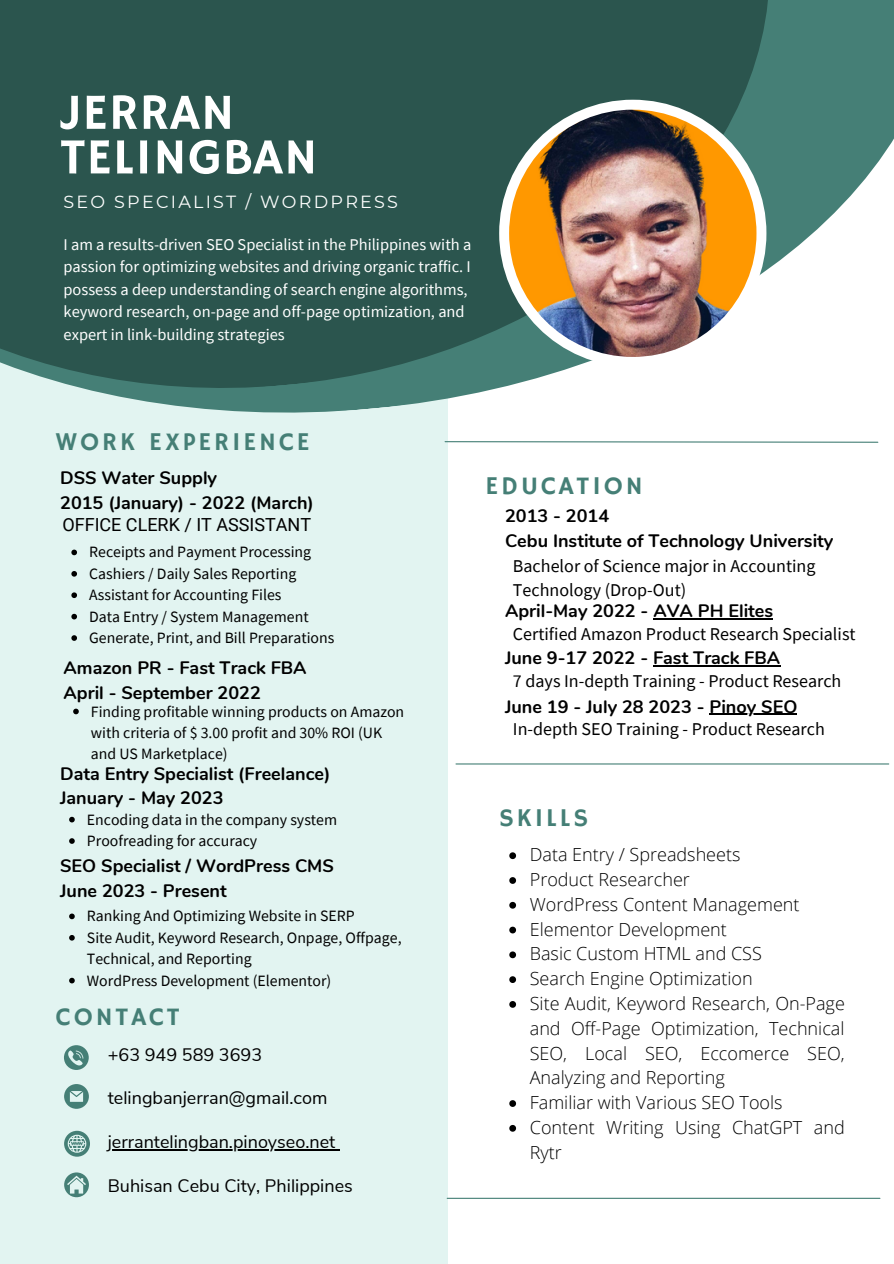
<style>
.page{position:relative;width:894px;height:1264px;background:#fff}
.page>*{position:absolute;margin:0;border:0;box-sizing:border-box;transform-origin:0 0}
.t1{font:50.7px "Hammersmith One";letter-spacing:.02em;color:#fff}
.t2{font:25.5px "Hammersmith One";letter-spacing:.115em;color:#457f76}
.t3{font:300 18px/24.8px "Open Sans";color:#000;text-align:justify}
.t4{font:700 18px "Nunito";color:#000}
.t5{font:18px/24.8px "Source Sans Pro";color:#000}
.t6{font:18px "Nunito Sans";color:#000}
.t7{font:18px "Roboto";color:#000}
.t8{font:17.55px "Montserrat";letter-spacing:.125em;color:#fff}
.t9{font:16.35px/22.5px "Source Sans Pro";color:#fff}
.t10{font:15.75px/21.5px "Source Sans Pro";color:#000}
</style>
<div class="page">
<div style="left:1px;top:28px;width:447px;height:1235px;background:#e2f4f1"></div>
<svg style="left:0;top:0;width:893px;height:439px"></svg>
<svg style="left:0;top:0;width:788px;height:411px;background:#406861"></svg>
<div style="left:499px;top:100px;width:267px;height:267px;background:#fff;border-radius:50%"></div>
<img style="left:509px;top:110px;width:247px;height:247px;border-radius:50%">
<svg style="left:64px;top:1045px;width:25px;height:24px"></svg>
<svg style="left:64px;top:1130px;width:26px;height:26px"></svg>
<svg style="left:64px;top:1084px;width:25px;height:24px"></svg>
<svg style="left:64px;top:1172px;width:25px;height:25px"></svg>
<svg style="left:67px;top:1175px;width:19px;height:18px"></svg>
<hr style="left:447px;top:1197px;width:432px;height:1px;background:#457f76">
<hr style="left:456px;top:763px;width:432px;height:1px;background:#457f76">
<svg style="left:444px;top:441px;width:434px;height:2px"></svg>
<hr style="left:108px;top:1149px;width:227px;height:1px;background:#000">
<svg style="left:73px;top:708px;width:6px;height:6px"></svg>
<svg style="left:71px;top:549px;width:6px;height:6px"></svg>
<svg style="left:71px;top:571px;width:6px;height:5px"></svg>
<svg style="left:71px;top:592px;width:6px;height:6px"></svg>
<svg style="left:71px;top:614px;width:6px;height:5px"></svg>
<svg style="left:71px;top:635px;width:6px;height:6px"></svg>
<hr style="left:653px;top:618px;width:120px;height:1px;background:#000">
<svg style="left:509px;top:852px;width:7px;height:7px"></svg>
<svg style="left:509px;top:877px;width:7px;height:6px"></svg>
<svg style="left:509px;top:901px;width:7px;height:7px"></svg>
<svg style="left:509px;top:926px;width:7px;height:7px"></svg>
<svg style="left:509px;top:951px;width:7px;height:7px"></svg>
<svg style="left:509px;top:976px;width:7px;height:7px"></svg>
<svg style="left:509px;top:1001px;width:7px;height:6px"></svg>
<svg style="left:509px;top:1100px;width:7px;height:6px"></svg>
<svg style="left:509px;top:1125px;width:7px;height:6px"></svg>
<svg style="left:69px;top:816px;width:6px;height:6px"></svg>
<svg style="left:69px;top:838px;width:6px;height:5px"></svg>
<hr style="left:653px;top:665px;width:127px;height:1px;background:#000">
<svg style="left:69px;top:913px;width:6px;height:6px"></svg>
<svg style="left:69px;top:935px;width:6px;height:5px"></svg>
<svg style="left:69px;top:977px;width:6px;height:6px"></svg>
<hr style="left:709px;top:713px;width:88px;height:2px;background:#000">
<p class="t1" style="left:60px;top:83px;width:176px">JERRAN</p>
<p class="t1" style="left:60px;top:128px;width:259px">TELINGBAN</p>
<p class="t8" style="left:64px;top:191px;width:336px">SEO SPECIALIST / WORDPRESS</p>
<p class="t9" style="left:64px;top:232px;width:409px">I am a results-driven SEO Specialist in the Philippines with a passion for optimizing websites and driving organic traffic. I possess a deep understanding of search engine algorithms, keyword research, on-page and off-page optimization, and expert in link-building strategies</p>
<p class="t2" style="left:56px;top:426px;width:255px">WORK EXPERIENCE</p>
<p class="t4" style="left:60px;top:466px;width:158px">DSS Water Supply</p>
<p class="t4" style="left:60px;top:490px;width:255px">2015 (January) - 2022 (March)</p>
<p class="t7" style="left:62px;top:514px;width:250px">OFFICE CLERK / IT ASSISTANT</p>
<p class="t10" style="left:89px;top:541px;width:223px">Receipts and Payment Processing</p>
<p class="t10" style="left:89px;top:562px;width:209px">Cashiers / Daily Sales Reporting</p>
<p class="t10" style="left:89px;top:584px;width:194px">Assistant for Accounting Files</p>
<p class="t10" style="left:89px;top:605px;width:221px">Data Entry / System Management</p>
<p class="t10" style="left:89px;top:626px;width:247px">Generate, Print, and Bill Preparations</p>
<p class="t4" style="left:64px;top:655px;width:244px">Amazon PR - Fast Track FBA</p>
<p class="t4" style="left:64px;top:680px;width:199px">April - September 2022</p>
<p class="t10" style="left:91px;top:700px;width:315px">Finding profitable winning products on Amazon with criteria of $ 3.00 profit and 30% ROI (UK and US Marketplace)</p>
<p class="t4" style="left:60px;top:761px;width:272px">Data Entry Specialist (Freelance)</p>
<p class="t4" style="left:60px;top:786px;width:165px">January - May 2023</p>
<p class="t10" style="left:87px;top:808px;width:252px">Encoding data in the company system</p>
<p class="t10" style="left:87px;top:829px;width:172px">Proofreading for accuracy</p>
<p class="t4" style="left:60px;top:853px;width:275px">SEO Specialist / WordPress CMS</p>
<p class="t4" style="left:60px;top:878px;width:168px">June 2023 - Present</p>
<p class="t10" style="left:87px;top:905px;width:269px">Ranking And Optimizing Website in SERP</p>
<p class="t10" style="left:87px;top:926px;width:316px">Site Audit, Keyword Research, Onpage, Offpage,<br>Technical, and Reporting</p>
<p class="t10" style="left:87px;top:969px;width:246px">WordPress Development (Elementor)</p>
<p class="t2" style="left:56px;top:1001px;width:125px">CONTACT</p>
<p class="t6" style="left:108px;top:1042px;width:156px">+63 949 589 3693</p>
<p class="t6" style="left:108px;top:1086px;width:221px">telingbanjerran@gmail.com</p>
<p class="t6" style="left:108px;top:1130px;width:229px">jerrantelingban.pinoyseo.net</p>
<p class="t6" style="left:108px;top:1174px;width:246px">Buhisan Cebu City, Philippines</p>
<p class="t2" style="left:485px;top:471px;width:159px">EDUCATION</p>
<p class="t4" style="left:505px;top:504px;width:106px">2013 - 2014</p>
<p class="t4" style="left:505px;top:529px;width:330px">Cebu Institute of Technology University</p>
<p class="t5" style="left:513px;top:552px;width:304px">Bachelor of Science major in Accounting<br>Technology (Drop-Out)</p>
<p class="t4" style="left:505px;top:599px;width:269px">April-May 2022 - AVA PH Elites</p>
<p class="t5" style="left:513px;top:621px;width:344px">Certified Amazon Product Research Specialist</p>
<p class="t4" style="left:505px;top:646px;width:276px">June 9-17 2022 - Fast Track FBA</p>
<p class="t5" style="left:513px;top:668px;width:330px">7 days In-depth Training - Product Research</p>
<p class="t4" style="left:505px;top:694px;width:294px">June 19 - July 28 2023 - Pinoy SEO</p>
<p class="t5" style="left:513px;top:716px;width:313px">In-depth SEO Training - Product Research</p>
<p class="t2" style="left:499px;top:802px;width:91px">SKILLS</p>
<p class="t3" style="left:529px;top:842px;width:212px">Data Entry / Spreadsheets</p>
<p class="t3" style="left:529px;top:866px;width:162px">Product Researcher</p>
<p class="t3" style="left:529px;top:891px;width:271px">WordPress Content Management</p>
<p class="t3" style="left:529px;top:916px;width:198px">Elementor Development</p>
<p class="t3" style="left:529px;top:941px;width:233px">Basic Custom HTML and CSS</p>
<p class="t3" style="left:529px;top:965px;width:224px">Search Engine Optimization</p>
<p class="t3" style="left:529px;top:990px;width:316px">Site Audit, Keyword Research, On-Page and Off-Page Optimization, Technical SEO, Local SEO, Eccomerce SEO, Analyzing and Reporting</p>
<p class="t3" style="left:529px;top:1089px;width:254px">Familiar with Various SEO Tools</p>
<p class="t3" style="left:529px;top:1114px;width:316px">Content Writing Using ChatGPT and<br>Rytr</p>
</div>
